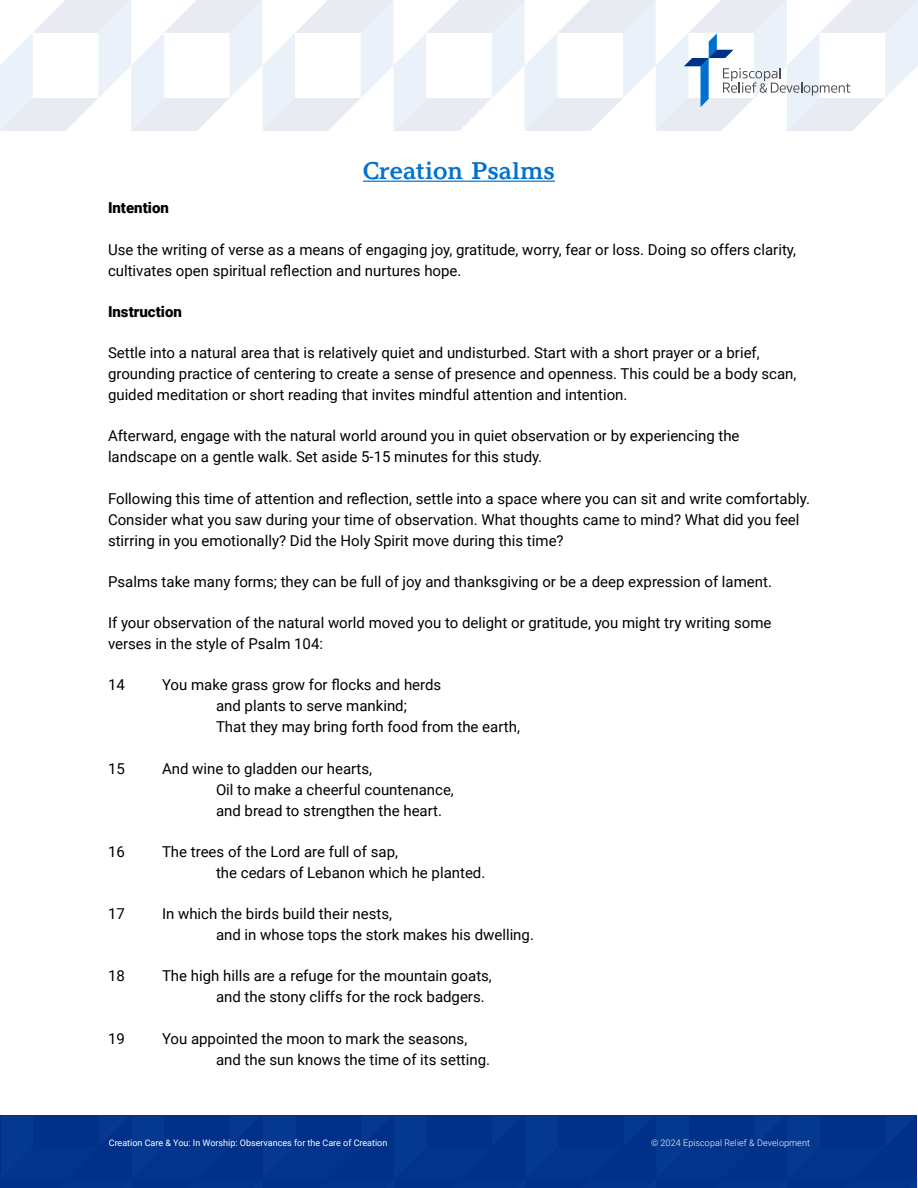
<style>
.page{position:relative;width:918px;height:1188px;background:#fff}
.page>*{position:absolute;margin:0;border:0;box-sizing:border-box;transform-origin:0 0}
.t1{font:700 24px "Argesta Text";color:#0072ce}
.t2{font:15px/21px "Roboto";color:#000}
.t3{font:900 15px "Roboto";color:#000}
.t4{font:9px "Roboto";color:#fff}
.t5{font:300 9px "Roboto";letter-spacing:.01em;color:#fff}
</style>
<div class="page">
<div style="left:1px;top:1116px;width:917px;height:72px;background:#03348c"></div>
<svg style="left:0;top:0;width:918px;height:131px"></svg>
<hr style="left:363px;top:181px;width:192px;height:1px;background:#0072ce">
<h1 class="t1" style="left:363px;top:156px;width:193px">Creation Psalms</h1>
<p class="t3" style="left:108px;top:197px;width:62px">Intention</p>
<p class="t2" style="left:108px;top:238px;width:690px">Use the writing of verse as a means of engaging joy, gratitude, worry, fear or loss. Doing so offers clarity, cultivates open spiritual reflection and nurtures hope.</p>
<p class="t3" style="left:108px;top:301px;width:75px">Instruction</p>
<p class="t2" style="left:108px;top:342px;width:690px">Settle into a natural area that is relatively quiet and undisturbed. Start with a short prayer or a brief, grounding practice of centering to create a sense of presence and openness. This could be a body scan, guided meditation or short reading that invites mindful attention and intention.</p>
<p class="t2" style="left:108px;top:425px;width:633px">Afterward, engage with the natural world around you in quiet observation or by experiencing the landscape on a gentle walk. Set aside 5-15 minutes for this study.</p>
<p class="t2" style="left:108px;top:487px;width:703px">Following this time of attention and reflection, settle into a space where you can sit and write comfortably.<br>Consider what you saw during your time of observation. What thoughts came to mind? What did you feel stirring in you emotionally? Did the Holy Spirit move during this time?</p>
<p class="t2" style="left:108px;top:570px;width:665px">Psalms take many forms; they can be full of joy and thanksgiving or be a deep expression of lament.</p>
<p class="t2" style="left:108px;top:612px;width:665px">If your observation of the natural world moved you to delight or gratitude, you might try writing some verses in the style of Psalm 104:</p>
<p class="t2" style="left:108px;top:674px;width:18px">14</p>
<p class="t2" style="left:216px;top:674px;width:305px;text-indent:-54px">You make grass grow for flocks and herds<br>and plants to serve mankind;<br>That they may bring forth food from the earth,</p>
<p class="t2" style="left:108px;top:757px;width:18px">15</p>
<p class="t2" style="left:216px;top:757px;width:239px;text-indent:-54px">And wine to gladden our hearts,<br>Oil to make a cheerful countenance, and bread to strengthen the heart.</p>
<p class="t2" style="left:108px;top:840px;width:18px">16</p>
<p class="t2" style="left:216px;top:840px;width:271px;text-indent:-54px">The trees of the Lord are full of sap,<br>the cedars of Lebanon which he planted.</p>
<p class="t2" style="left:108px;top:903px;width:18px">17</p>
<p class="t2" style="left:216px;top:903px;width:319px;text-indent:-54px">In which the birds build their nests,<br>and in whose tops the stork makes his dwelling.</p>
<p class="t2" style="left:108px;top:965px;width:18px">18</p>
<p class="t2" style="left:216px;top:965px;width:277px;text-indent:-54px">The high hills are a refuge for the mountain goats, and the stony cliffs for the rock badgers.</p>
<p class="t2" style="left:108px;top:1027px;width:18px">19</p>
<p class="t2" style="left:216px;top:1027px;width:276px;text-indent:-54px">You appointed the moon to mark the seasons, and the sun knows the time of its setting.</p>
<p class="t4" style="left:109px;top:1136px;width:280px">Creation Care &amp; You: In Worship: Observances for the Care of Creation</p>
<p class="t5" style="left:651px;top:1136px;width:160px">© 2024 Episcopal Relief &amp; Development</p>
</div>
